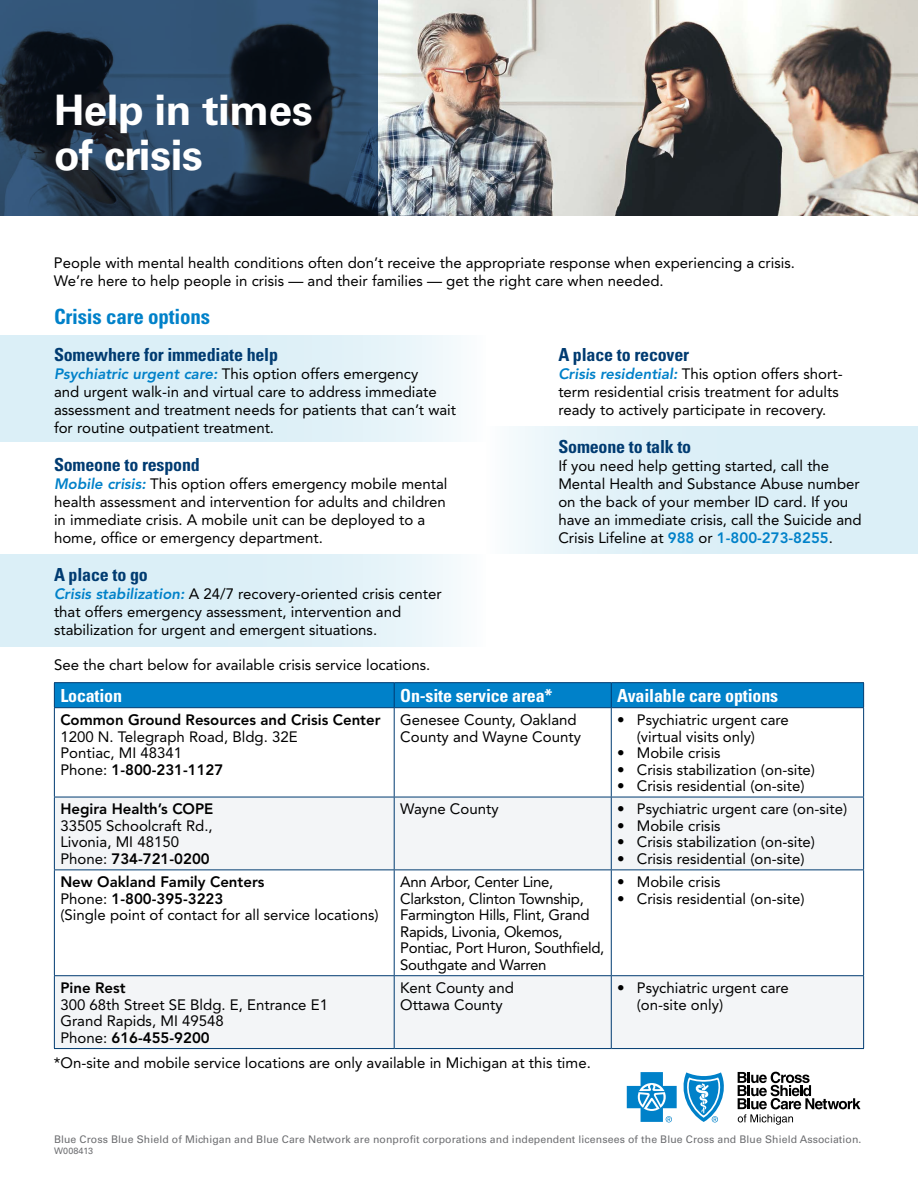
<style>
.page{position:relative;width:918px;height:1188px;background:#fff}
.page>*{position:absolute;margin:0;border:0;box-sizing:border-box;transform-origin:0 0}
.t1{font:700 42px/45px "Univers LT Std";letter-spacing:-.01em;color:#fff}
.t2{font:700 condensed 21px "Univers LT Std";letter-spacing:-.01em;color:#0081c9}
.t3{font:700 condensed 18px "Univers LT Std";letter-spacing:-.01em;color:#003b71}
.t4{font:700 condensed 18px "Univers LT Std";letter-spacing:-.01em;color:#fff}
.t5{font:15px/18px "Avenir LT Std";color:#000}
.t6{font:15px/16.5px "Avenir LT Std";letter-spacing:-.02em;color:#000}
.t7{font:800 15px "Avenir LT Std";color:#000}
.t8{font:10.5px "Univers LT Std";letter-spacing:.01em;color:#6d6e71}
.t9{font:9px "Univers LT Std";color:#6d6e71}
.s1{font-weight:800;font-style:italic;color:#0081c9}
.s2{font-weight:800;color:#0081c9}
.s3{font-weight:800}
</style>
<div class="page">
<div style="left:0;top:555px;width:486px;height:92px;background:linear-gradient(to right,#d4ecf6,#edf7fb)"></div>
<div style="left:486px;top:427px;width:432px;height:127px;background:linear-gradient(to right,#edf7fb,#d4ecf6)"></div>
<img style="left:378px;top:0;width:540px;height:216px">
<svg style="left:0;top:0;width:378px;height:216px;background:#23384f"></svg>
<svg style="left:738px;top:1072px;width:123px;height:53px"></svg>
<svg style="left:627px;top:1072px;width:97px;height:50px"></svg>
<div style="left:0;top:335px;width:486px;height:107px;background:linear-gradient(to right,#d4ecf6,#edf7fb)"></div>
<svg style="left:55px;top:798px;width:808px;height:250px;fill:#f3f5f7"></svg>
<hr style="left:54px;top:682px;width:340px;height:1px;background:#003b71">
<hr style="left:394px;top:682px;width:217px;height:1px;background:#003b71">
<hr style="left:611px;top:682px;width:253px;height:1px;background:#003b71">
<div style="left:54px;top:683px;width:810px;height:24px;background:#0081c9"></div>
<hr style="left:54px;top:707px;width:340px;height:1px;background:#003b71">
<hr style="left:54px;top:708px;width:1px;height:89px;background:#003b71">
<hr style="left:394px;top:707px;width:217px;height:1px;background:#003b71">
<hr style="left:394px;top:708px;width:1px;height:89px;background:#003b71">
<hr style="left:611px;top:707px;width:253px;height:1px;background:#003b71">
<hr style="left:611px;top:708px;width:1px;height:89px;background:#003b71">
<hr style="left:863px;top:708px;width:1px;height:89px;background:#003b71">
<hr style="left:54px;top:797px;width:340px;height:1px;background:#003b71">
<hr style="left:54px;top:797px;width:1px;height:73px;background:#003b71">
<hr style="left:394px;top:797px;width:217px;height:1px;background:#003b71">
<hr style="left:394px;top:797px;width:1px;height:73px;background:#003b71">
<hr style="left:611px;top:797px;width:253px;height:1px;background:#003b71">
<hr style="left:611px;top:797px;width:1px;height:73px;background:#003b71">
<hr style="left:863px;top:797px;width:1px;height:73px;background:#003b71">
<hr style="left:54px;top:870px;width:340px;height:1px;background:#003b71">
<hr style="left:54px;top:870px;width:1px;height:105px;background:#003b71">
<hr style="left:394px;top:870px;width:217px;height:1px;background:#003b71">
<hr style="left:394px;top:870px;width:1px;height:105px;background:#003b71">
<hr style="left:611px;top:870px;width:253px;height:1px;background:#003b71">
<hr style="left:611px;top:870px;width:1px;height:105px;background:#003b71">
<hr style="left:863px;top:870px;width:1px;height:105px;background:#003b71">
<hr style="left:54px;top:975px;width:340px;height:1px;background:#003b71">
<hr style="left:54px;top:976px;width:1px;height:72px;background:#003b71">
<hr style="left:394px;top:975px;width:217px;height:1px;background:#003b71">
<hr style="left:394px;top:976px;width:1px;height:72px;background:#003b71">
<hr style="left:611px;top:975px;width:253px;height:1px;background:#003b71">
<hr style="left:611px;top:976px;width:1px;height:72px;background:#003b71">
<hr style="left:863px;top:976px;width:1px;height:72px;background:#003b71">
<hr style="left:54px;top:1048px;width:340px;height:1px;background:#003b71">
<hr style="left:394px;top:1048px;width:217px;height:1px;background:#003b71">
<hr style="left:611px;top:1048px;width:253px;height:1px;background:#003b71">
<h1 class="t1" style="left:54px;top:89px;width:260px">Help in times of crisis</h1>
<p class="t5" style="left:54px;top:254px;width:742px">People with mental health conditions often don’t receive the appropriate response when experiencing a crisis.<br>We’re here to help people in crisis — and their families — get the right care when needed.</p>
<h2 class="t2" style="left:54px;top:304px;width:158px">Crisis care options</h2>
<p class="t3" style="left:558px;top:344px;width:132px">A place to recover</p>
<p class="t5" style="left:558px;top:365px;width:286px"><span class="s1">Crisis residential:</span> This option offers short&shy;term residential crisis treatment for adults ready to actively participate in recovery.</p>
<p class="t3" style="left:558px;top:436px;width:134px">Someone to talk to</p>
<p class="t5" style="left:558px;top:457px;width:305px">If you need help getting started, call the Mental Health and Substance Abuse number on the back of your member ID card. If you have an immediate crisis, call the Suicide and Crisis Lifeline at <span class="s2">988</span> or <span class="s2">1-800-273-8255</span>.</p>
<p class="t3" style="left:54px;top:344px;width:226px">Somewhere for immediate help</p>
<p class="t5" style="left:54px;top:365px;width:404px"><span class="s1">Psychiatric urgent care:</span> This option offers emergency<br>and urgent walk-in and virtual care to address immediate assessment and treatment needs for patients that can’t wait for routine outpatient treatment.</p>
<p class="t3" style="left:54px;top:454px;width:147px">Someone to respond</p>
<p class="t5" style="left:54px;top:475px;width:395px"><span class="s1">Mobile crisis:</span> This option offers emergency mobile mental health assessment and intervention for adults and children in immediate crisis. A mobile unit can be deployed to a home, office or emergency department.</p>
<p class="t3" style="left:54px;top:563px;width:95px">A place to go</p>
<p class="t5" style="left:54px;top:585px;width:389px"><span class="s1">Crisis stabilization:</span> A 24/7 recovery-oriented crisis center that offers emergency assessment, intervention and stabilization for urgent and emergent situations.</p>
<p class="t5" style="left:54px;top:655px;width:378px">See the chart below for available crisis service locations.</p>
<p class="t4" style="left:60px;top:684px;width:63px">Location</p>
<p class="t4" style="left:400px;top:684px;width:154px">On-site service area*</p>
<p class="t4" style="left:617px;top:684px;width:162px">Available care options</p>
<p class="t7" style="left:60px;top:711px;width:322px">Common Ground Resources and Crisis Center</p>
<p class="t5" style="left:60px;top:728px;width:239px;line-height:16.5px">1200 N. Telegraph Road, Bldg. 32E<br>Pontiac, MI 48341<br>Phone: <span class="s3">1-800-231-1127</span></p>
<p class="t5" style="left:400px;top:712px;width:182px;line-height:16.5px">Genesee County, Oakland<br>County and Wayne County</p>
<p class="t5" style="left:637px;top:712px;width:154px;line-height:16.5px;text-indent:-20px">• Psychiatric urgent care (virtual visits only)</p>
<p class="t5" style="left:617px;top:744px;width:105px">• Mobile crisis</p>
<p class="t5" style="left:617px;top:760px;width:199px">• Crisis stabilization (on-site)</p>
<p class="t5" style="left:617px;top:777px;width:189px">• Crisis residential (on-site)</p>
<p class="t7" style="left:60px;top:800px;width:155px">Hegira Health’s COPE</p>
<p class="t5" style="left:60px;top:818px;width:154px;line-height:16.5px">33505 Schoolcraft Rd.,<br>Livonia, MI 48150<br>Phone: <span class="s3">734-721-0200</span></p>
<p class="t5" style="left:400px;top:800px;width:100px">Wayne County</p>
<p class="t5" style="left:617px;top:800px;width:231px">• Psychiatric urgent care (on-site)</p>
<p class="t5" style="left:617px;top:817px;width:105px">• Mobile crisis</p>
<p class="t5" style="left:617px;top:833px;width:199px">• Crisis stabilization (on-site)</p>
<p class="t5" style="left:617px;top:850px;width:189px">• Crisis residential (on-site)</p>
<p class="t5" style="left:60px;top:874px;width:320px;line-height:16.5px"><span class="s3">New Oakland Family Centers<br></span>Phone: <span class="s3">1-800-395-3223<br></span>(Single point of contact for all service locations)</p>
<p class="t6" style="left:400px;top:874px;width:206px">Ann Arbor, Center Line,<br>Clarkston, Clinton Township,<br>Farmington Hills, Flint, Grand<br>Rapids, Livonia, Okemos,<br>Pontiac, Port Huron, Southfield,<br>Southgate and Warren</p>
<p class="t5" style="left:617px;top:873px;width:105px">• Mobile crisis</p>
<p class="t5" style="left:617px;top:890px;width:189px">• Crisis residential (on-site)</p>
<p class="t7" style="left:60px;top:979px;width:67px">Pine Rest</p>
<p class="t5" style="left:60px;top:996px;width:269px;line-height:16.5px">300 68th Street SE Bldg. E, Entrance E1<br>Grand Rapids, MI 49548<br>Phone: <span class="s3">616-455-9200</span></p>
<p class="t5" style="left:400px;top:980px;width:115px;line-height:16.5px">Kent County and<br>Ottawa County</p>
<p class="t5" style="left:637px;top:980px;width:154px;line-height:16.5px;text-indent:-20px">• Psychiatric urgent care (on-site only)</p>
<p class="t5" style="left:54px;top:1054px;width:538px">*On-site and mobile service locations are only available in Michigan at this time.</p>
<p class="t8" style="left:54px;top:1133px;width:809px">Blue Cross Blue Shield of Michigan and Blue Care Network are nonprofit corporations and independent licensees of the Blue Cross and Blue Shield Association.</p>
<p class="t9" style="left:54px;top:1145px;width:41px">W008413</p>
</div>
